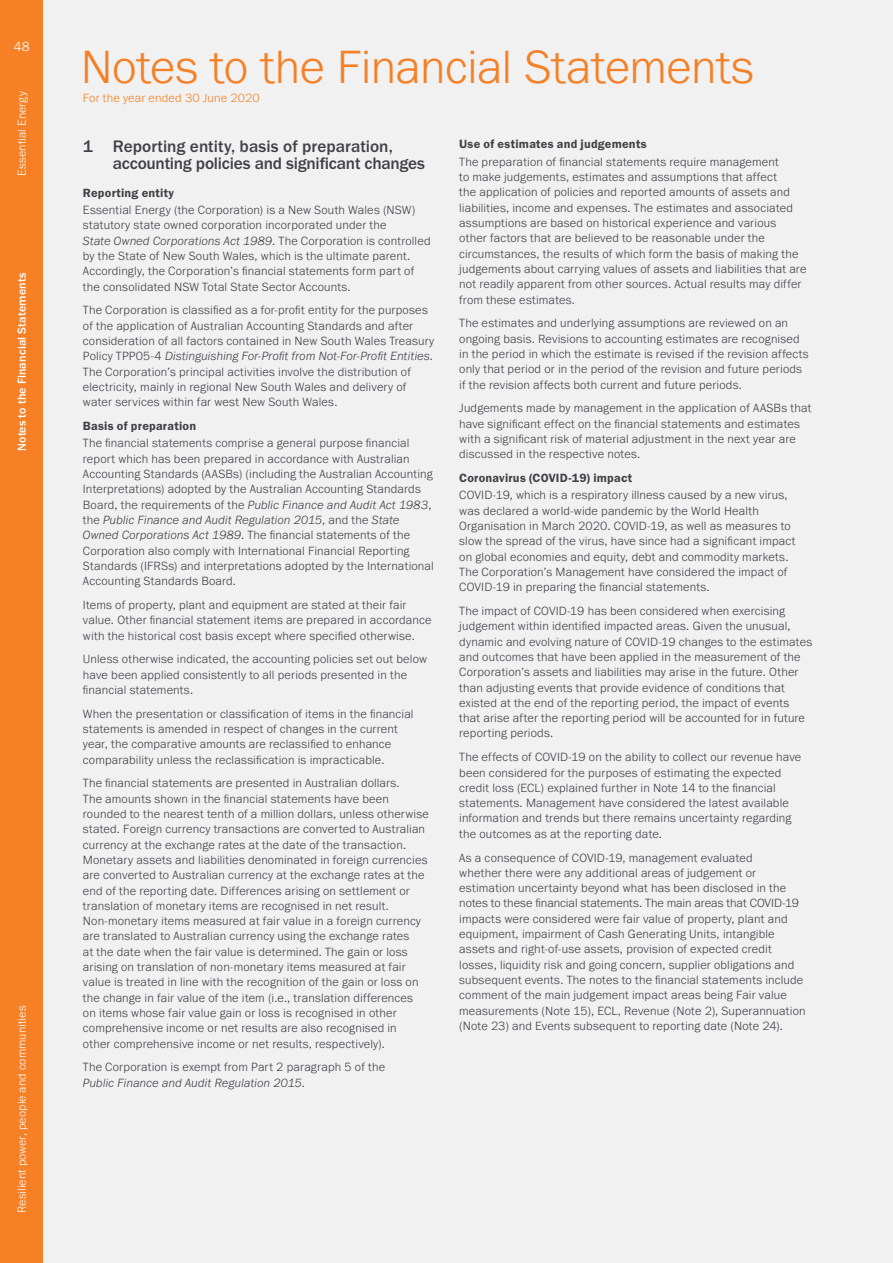
<style>
.page{position:relative;width:893px;height:1263px;background:#fff}
.page>*{position:absolute;margin:0;border:0;box-sizing:border-box;transform-origin:0 0}
.t1{font:300 48.3px "Franklin Gothic URW";letter-spacing:-.01em;color:#f58025}
.t2{font:500 17.25px/16.8px "Franklin Gothic URW";color:#414042}
.t3{font:300 13.5px "Franklin Gothic URW";color:#fff}
.t4{font:300 12.3px/15.3px "Franklin Gothic URW";letter-spacing:.015em;color:#414042}
.t5{font:12.3px "Franklin Gothic URW Dem";letter-spacing:.015em;color:#414042}
.t6{font:300 12.3px "Franklin Gothic URW";letter-spacing:.01em;color:#f58025}
.t7{font:300 12px "Franklin Gothic URW";letter-spacing:.01em;color:#fff}
.t8{font:500 12px "Franklin Gothic URW";letter-spacing:.01em;color:#fff}
.s1{font-style:italic}
</style>
<div class="page">
<div style="left:43px;top:0;width:850px;height:1263px;background:#f1f1f2"></div>
<div style="left:0;top:0;width:43px;height:1263px;background:#f58025"></div>
<p class="t3" style="left:14px;top:38px;width:18px">48</p>
<p class="t7" style="left:14px;top:176px;width:86px;rotate:-90deg">Essential Energy</p>
<p class="t8" style="left:14px;top:451px;width:180px;rotate:-90deg">Notes to the Financial Statements</p>
<p class="t7" style="left:14px;top:1213px;width:209px;rotate:-90deg">Resilient power, people and communities</p>
<h1 class="t1" style="left:81px;top:37px;width:674px">Notes to the Financial Statements</h1>
<p class="t6" style="left:83px;top:90px;width:178px">For the year ended 30 June 2020</p>
<h2 class="t2" style="left:113px;top:137px;width:314px;text-indent:-30px">1 Reporting entity, basis of preparation, accounting policies and significant changes</h2>
<p class="t5" style="left:83px;top:185px;width:93px">Reporting entity</p>
<p class="t4" style="left:83px;top:202px;width:349px">Essential Energy (the Corporation) is a New South Wales (NSW) statutory state owned corporation incorporated under the<br><span class="s1">State Owned Corporations Act 1989</span>. The Corporation is controlled by the State of New South Wales, which is the ultimate parent.<br>Accordingly, the Corporation’s financial statements form part of the consolidated NSW Total State Sector Accounts.</p>
<p class="t4" style="left:83px;top:302px;width:353px">The Corporation is classified as a for-profit entity for the purposes of the application of Australian Accounting Standards and after consideration of all factors contained in New South Wales Treasury Policy TPP05-4 <span class="s1">Distinguishing For-Profit from Not-For-Profit Entities</span>.<br>The Corporation’s principal activities involve the distribution of electricity, mainly in regional New South Wales and delivery of water services within far west New South Wales.</p>
<p class="t5" style="left:83px;top:418px;width:115px">Basis of preparation</p>
<p class="t4" style="left:83px;top:435px;width:352px">The financial statements comprise a general purpose financial report which has been prepared in accordance with Australian Accounting Standards (AASBs) (including the Australian Accounting Interpretations) adopted by the Australian Accounting Standards Board, the requirements of the <span class="s1">Public Finance and Audit Act 1983</span>, the <span class="s1">Public Finance and Audit Regulation 2015</span>, and the <span class="s1">State Owned Corporations Act 1989</span>. The financial statements of the Corporation also comply with International Financial Reporting Standards (IFRSs) and interpretations adopted by the International Accounting Standards Board.</p>
<p class="t4" style="left:83px;top:597px;width:350px">Items of property, plant and equipment are stated at their fair value. Other financial statement items are prepared in accordance with the historical cost basis except where specified otherwise.</p>
<p class="t4" style="left:83px;top:651px;width:346px">Unless otherwise indicated, the accounting policies set out below have been applied consistently to all periods presented in the financial statements.</p>
<p class="t4" style="left:83px;top:706px;width:332px">When the presentation or classification of items in the financial statements is amended in respect of changes in the current year, the comparative amounts are reclassified to enhance comparability unless the reclassification is impracticable.</p>
<p class="t4" style="left:83px;top:775px;width:348px">The financial statements are presented in Australian dollars.<br>The amounts shown in the financial statements have been rounded to the nearest tenth of a million dollars, unless otherwise stated. Foreign currency transactions are converted to Australian currency at the exchange rates at the date of the transaction.<br>Monetary assets and liabilities denominated in foreign currencies are converted to Australian currency at the exchange rates at the end of the reporting date. Differences arising on settlement or translation of monetary items are recognised in net result.<br>Non-monetary items measured at fair value in a foreign currency are translated to Australian currency using the exchange rates<br>at the date when the fair value is determined. The gain or loss arising on translation of non-monetary items measured at fair value is treated in line with the recognition of the gain or loss on the change in fair value of the item (i.e., translation differences on items whose fair value gain or loss is recognised in other comprehensive income or net results are also recognised in<br>other comprehensive income or net results, respectively).</p>
<p class="t4" style="left:83px;top:1059px;width:304px">The Corporation is exempt from Part 2 paragraph 5 of the<br><span class="s1">Public Finance and Audit Regulation 2015</span>.</p>
<p class="t5" style="left:459px;top:137px;width:189px">Use of estimates and judgements</p>
<p class="t4" style="left:459px;top:154px;width:349px">The preparation of financial statements require management<br>to make judgements, estimates and assumptions that affect<br>the application of policies and reported amounts of assets and liabilities, income and expenses. The estimates and associated assumptions are based on historical experience and various other factors that are believed to be reasonable under the circumstances, the results of which form the basis of making the judgements about carrying values of assets and liabilities that are not readily apparent from other sources. Actual results may differ from these estimates.</p>
<p class="t4" style="left:459px;top:315px;width:351px">The estimates and underlying assumptions are reviewed on an ongoing basis. Revisions to accounting estimates are recognised in the period in which the estimate is revised if the revision affects only that period or in the period of the revision and future periods if the revision affects both current and future periods.</p>
<p class="t4" style="left:459px;top:400px;width:354px">Judgements made by management in the application of AASBs that have significant effect on the financial statements and estimates with a significant risk of material adjustment in the next year are discussed in the respective notes.</p>
<p class="t5" style="left:459px;top:470px;width:174px">Coronavirus (COVID-19) impact</p>
<p class="t4" style="left:459px;top:487px;width:338px">COVID-19, which is a respiratory illness caused by a new virus, was declared a world-wide pandemic by the World Health Organisation in March 2020. COVID-19, as well as measures to slow the spread of the virus, have since had a significant impact on global economies and equity, debt and commodity markets.<br>The Corporation’s Management have considered the impact of COVID-19 in preparing the financial statements.</p>
<p class="t4" style="left:459px;top:603px;width:354px">The impact of COVID-19 has been considered when exercising judgement within identified impacted areas. Given the unusual, dynamic and evolving nature of COVID-19 changes to the estimates and outcomes that have been applied in the measurement of the Corporation’s assets and liabilities may arise in the future. Other than adjusting events that provide evidence of conditions that existed at the end of the reporting period, the impact of events that arise after the reporting period will be accounted for in future reporting periods.</p>
<p class="t4" style="left:459px;top:749px;width:344px">The effects of COVID-19 on the ability to collect our revenue have been considered for the purposes of estimating the expected credit loss (ECL) explained further in Note 14 to the financial statements. Management have considered the latest available information and trends but there remains uncertainty regarding the outcomes as at the reporting date.</p>
<p class="t4" style="left:459px;top:849px;width:348px">As a consequence of COVID-19, management evaluated<br>whether there were any additional areas of judgement or estimation uncertainty beyond what has been disclosed in the notes to these financial statements. The main areas that COVID-19 impacts were considered were fair value of property, plant and equipment, impairment of Cash Generating Units, intangible assets and right-of-use assets, provision of expected credit losses, liquidity risk and going concern, supplier obligations and subsequent events. The notes to the financial statements include comment of the main judgement impact areas being Fair value measurements (Note 15), ECL, Revenue (Note 2), Superannuation (Note 23) and Events subsequent to reporting date (Note 24).</p>
</div>
